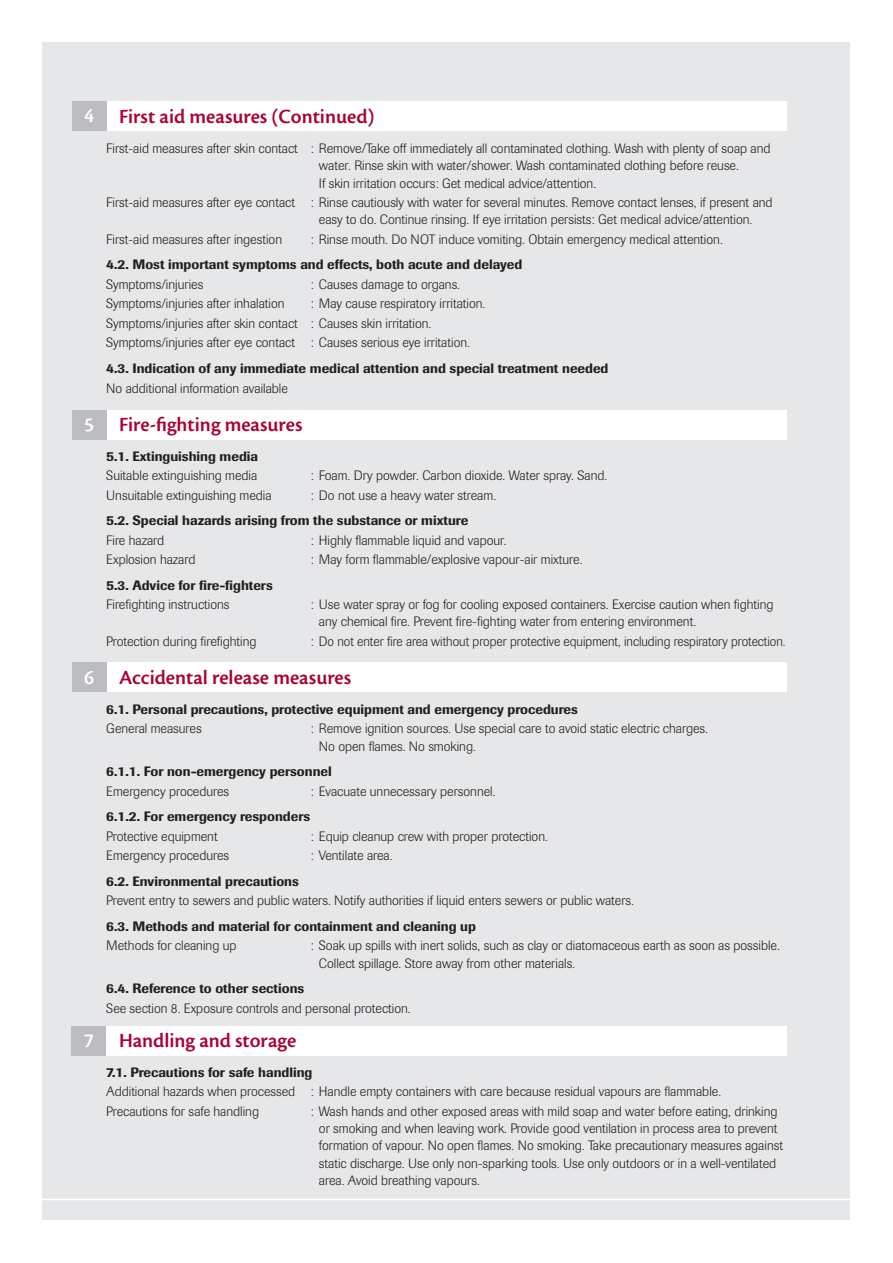
<style>
.page{position:relative;width:893px;height:1263px;background:#fff}
.page>*{position:absolute;margin:0;border:0;box-sizing:border-box;transform-origin:0 0}
.t1{font:21px "Cronos MM 574 14";letter-spacing:.015em;color:#a90332}
.t2{font:21px "Cronos MM 574 14";color:#fff}
.t3{font:300 13.5px/17.2px "Imago";color:#231f20}
.t4{font:500 13.5px "Imago";color:#231f20}
</style>
<div class="page">
<div style="left:43px;top:43px;width:807px;height:1177px;background:#e6e7e9"></div>
<div style="left:106px;top:101px;width:681px;height:30px;background:#fff"></div>
<div style="left:106px;top:410px;width:681px;height:30px;background:#fff"></div>
<hr style="left:37px;top:1199px;width:818px;height:1px;background:#fff">
<div style="left:72px;top:101px;width:34px;height:30px;background:#bcbdc0"></div>
<div style="left:72px;top:410px;width:34px;height:30px;background:#bcbdc0"></div>
<div style="left:106px;top:662px;width:681px;height:30px;background:#fff"></div>
<div style="left:72px;top:662px;width:34px;height:30px;background:#bcbdc0"></div>
<div style="left:106px;top:1026px;width:680px;height:29px;background:#fff"></div>
<div style="left:72px;top:1026px;width:34px;height:29px;background:#bcbdc0"></div>
<p class="t2" style="left:84px;top:105px;width:11px">4</p>
<p class="t2" style="left:84px;top:414px;width:11px">5</p>
<p class="t2" style="left:84px;top:666px;width:11px">6</p>
<p class="t2" style="left:84px;top:1029px;width:11px">7</p>
<p class="t1" style="left:119px;top:106px;width:257px">First aid measures (Continued)</p>
<p class="t3" style="left:319px;top:140px;width:453px;text-indent:-213px">First-aid measures after skin contact : Remove/Take off immediately all contaminated clothing. Wash with plenty of soap and water. Rinse skin with water/shower. Wash contaminated clothing before reuse.<br>If skin irritation occurs: Get medical advice/attention.</p>
<p class="t3" style="left:319px;top:194px;width:455px;text-indent:-213px">First-aid measures after eye contact : Rinse cautiously with water for several minutes. Remove contact lenses, if present and easy to do. Continue rinsing. If eye irritation persists: Get medical advice/attention.</p>
<p class="t3" style="left:106px;top:231px;width:177px">First-aid measures after ingestion</p>
<p class="t3" style="left:310px;top:231px;width:414px">: Rinse mouth. Do NOT induce vomiting. Obtain emergency medical attention.</p>
<p class="t4" style="left:106px;top:256px;width:417px">4.2. Most important symptoms and effects, both acute and delayed</p>
<p class="t3" style="left:106px;top:276px;width:99px">Symptoms/injuries</p>
<p class="t3" style="left:310px;top:276px;width:151px">: Causes damage to organs.</p>
<p class="t3" style="left:106px;top:295px;width:180px">Symptoms/injuries after inhalation</p>
<p class="t3" style="left:310px;top:295px;width:177px">: May cause respiratory irritation.</p>
<p class="t3" style="left:106px;top:314px;width:327px">Symptoms/injuries after skin contact : Causes skin irritation.</p>
<p class="t3" style="left:106px;top:334px;width:365px">Symptoms/injuries after eye contact : Causes serious eye irritation.</p>
<p class="t4" style="left:106px;top:360px;width:504px">4.3. Indication of any immediate medical attention and special treatment needed</p>
<p class="t3" style="left:106px;top:380px;width:183px">No additional information available</p>
<p class="t1" style="left:119px;top:413px;width:185px">Fire-fighting measures</p>
<p class="t4" style="left:106px;top:448px;width:153px">5.1. Extinguishing media</p>
<p class="t3" style="left:106px;top:467px;width:152px">Suitable extinguishing media</p>
<p class="t3" style="left:310px;top:467px;width:298px">: Foam. Dry powder. Carbon dioxide. Water spray. Sand.</p>
<p class="t3" style="left:106px;top:486px;width:167px">Unsuitable extinguishing media</p>
<p class="t3" style="left:310px;top:486px;width:187px">: Do not use a heavy water stream.</p>
<p class="t4" style="left:106px;top:512px;width:363px">5.2. Special hazards arising from the substance or mixture</p>
<p class="t3" style="left:106px;top:532px;width:59px">Fire hazard</p>
<p class="t3" style="left:310px;top:532px;width:198px">: Highly flammable liquid and vapour.</p>
<p class="t3" style="left:106px;top:551px;width:91px">Explosion hazard</p>
<p class="t3" style="left:310px;top:551px;width:274px">: May form flammable/explosive vapour-air mixture.</p>
<p class="t4" style="left:106px;top:577px;width:168px">5.3. Advice for fire-fighters</p>
<p class="t3" style="left:106px;top:596px;width:125px">Firefighting instructions</p>
<p class="t3" style="left:319px;top:596px;width:456px;text-indent:-9px">: Use water spray or fog for cooling exposed containers. Exercise caution when fighting any chemical fire. Prevent fire-fighting water from entering environment.</p>
<p class="t3" style="left:106px;top:633px;width:152px">Protection during firefighting</p>
<p class="t3" style="left:310px;top:633px;width:477px">: Do not enter fire area without proper protective equipment, including respiratory protection.</p>
<p class="t1" style="left:119px;top:666px;width:233px">Accidental release measures</p>
<p class="t4" style="left:106px;top:701px;width:473px">6.1. Personal precautions, protective equipment and emergency procedures</p>
<p class="t3" style="left:106px;top:720px;width:97px">General measures</p>
<p class="t3" style="left:319px;top:720px;width:390px;text-indent:-9px">: Remove ignition sources. Use special care to avoid static electric charges.<br>No open flames. No smoking.</p>
<p class="t4" style="left:106px;top:763px;width:227px">6.1.1. For non-emergency personnel</p>
<p class="t3" style="left:106px;top:783px;width:124px">Emergency procedures</p>
<p class="t3" style="left:310px;top:783px;width:187px">: Evacuate unnecessary personnel.</p>
<p class="t4" style="left:106px;top:808px;width:205px">6.1.2. For emergency responders</p>
<p class="t3" style="left:106px;top:828px;width:113px">Protective equipment</p>
<p class="t3" style="left:310px;top:828px;width:239px">: Equip cleanup crew with proper protection.</p>
<p class="t3" style="left:106px;top:847px;width:124px">Emergency procedures</p>
<p class="t3" style="left:310px;top:847px;width:84px">: Ventilate area.</p>
<p class="t4" style="left:106px;top:873px;width:194px">6.2. Environmental precautions</p>
<p class="t3" style="left:106px;top:892px;width:529px">Prevent entry to sewers and public waters. Notify authorities if liquid enters sewers or public waters.</p>
<p class="t4" style="left:106px;top:918px;width:371px">6.3. Methods and material for containment and cleaning up</p>
<p class="t3" style="left:106px;top:937px;width:132px">Methods for cleaning up</p>
<p class="t3" style="left:319px;top:937px;width:462px;text-indent:-9px">: Soak up spills with inert solids, such as clay or diatomaceous earth as soon as possible.<br>Collect spillage. Store away from other materials.</p>
<p class="t4" style="left:106px;top:980px;width:199px">6.4. Reference to other sections</p>
<p class="t3" style="left:106px;top:1000px;width:306px">See section 8. Exposure controls and personal protection.</p>
<p class="t1" style="left:119px;top:1029px;width:179px">Handling and storage</p>
<p class="t4" style="left:106px;top:1064px;width:208px">7.1. Precautions for safe handling</p>
<p class="t3" style="left:106px;top:1083px;width:616px">Additional hazards when processed : Handle empty containers with care because residual vapours are flammable.</p>
<p class="t3" style="left:106px;top:1103px;width:154px">Precautions for safe handling</p>
<p class="t3" style="left:319px;top:1103px;width:466px;text-indent:-9px">: Wash hands and other exposed areas with mild soap and water before eating, drinking or smoking and when leaving work. Provide good ventilation in process area to prevent formation of vapour. No open flames. No smoking. Take precautionary measures against static discharge. Use only non-sparking tools. Use only outdoors or in a well-ventilated area. Avoid breathing vapours.</p>
</div>
